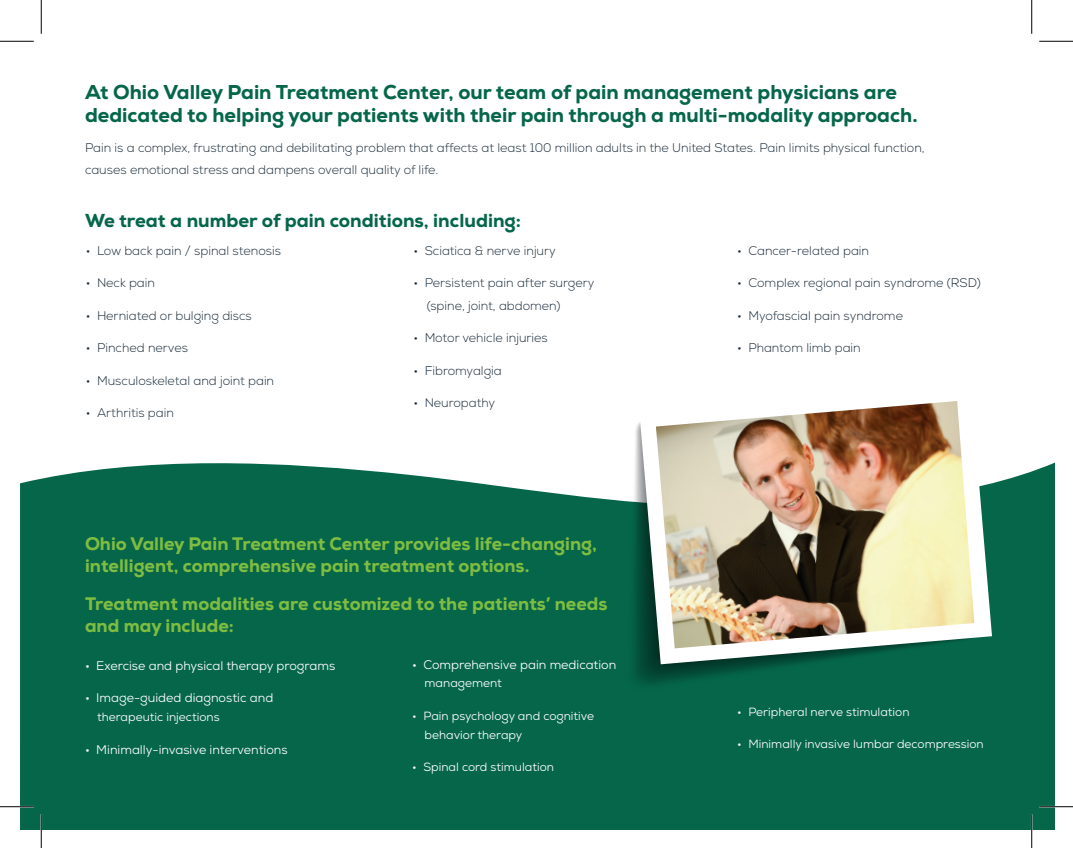
<style>
.page{position:relative;width:1073px;height:848px;background:#fff}
.page>*{position:absolute;margin:0;border:0;box-sizing:border-box;transform-origin:0 0}
.t1{font:800 20px/22.5px "Nexa";color:#056649}
.t2{font:800 18.75px "Nexa";color:#056649}
.t3{font:800 18.12px/22.5px "Nexa";color:#7fbd41}
.t4{font:300 12.5px/22.5px "Nexa";color:#172938}
.t5{font:12.5px "Nexa";color:#fff}
.t6{font:11.88px/18.8px "Nexa";color:#fff}
</style>
<div class="page">
<div style="left:20px;top:463px;width:1034px;height:366px;background:#056649"></div>
<svg style="left:639px;top:422px;width:353px;height:242px"></svg>
<img style="left:656px;top:401px;width:318px;height:247px">
<hr style="left:0;top:805px;width:34px;height:2px;background:#fff">
<hr style="left:1039px;top:805px;width:33px;height:2px;background:#fff">
<hr style="left:40px;top:814px;width:2px;height:34px;background:#fff">
<hr style="left:1030px;top:814px;width:2px;height:34px;background:#fff">
<hr style="left:0;top:41px;width:34px;height:1px;background:#000">
<hr style="left:1039px;top:41px;width:33px;height:1px;background:#000">
<hr style="left:0;top:806px;width:34px;height:1px;background:#000">
<hr style="left:1039px;top:806px;width:33px;height:1px;background:#000">
<hr style="left:41px;top:0;width:1px;height:34px;background:#000">
<hr style="left:41px;top:814px;width:1px;height:34px;background:#000">
<hr style="left:1031px;top:0;width:1px;height:34px;background:#000">
<hr style="left:1031px;top:814px;width:1px;height:34px;background:#000">
<h1 class="t1" style="left:85px;top:81px;width:834px">At Ohio Valley Pain Treatment Center, our team of pain management physicians are dedicated to helping your patients with their pain through a multi-modality approach.</h1>
<p class="t4" style="left:85px;top:137px;width:841px">Pain is a complex, frustrating and debilitating problem that affects at least 100 million adults in the United States. Pain limits physical function, causes emotional stress and dampens overall quality of life.</p>
<h2 class="t2" style="left:85px;top:208px;width:437px">We treat a number of pain conditions, including:</h2>
<p class="t4" style="left:86px;top:239px;width:197px">• Low back pain / spinal stenosis</p>
<p class="t4" style="left:86px;top:272px;width:71px">• Neck pain</p>
<p class="t4" style="left:86px;top:304px;width:168px">• Herniated or bulging discs</p>
<p class="t4" style="left:86px;top:337px;width:104px">• Pinched nerves</p>
<p class="t4" style="left:86px;top:369px;width:190px">• Musculoskeletal and joint pain</p>
<p class="t4" style="left:86px;top:402px;width:90px">• Arthritis pain</p>
<p class="t4" style="left:413px;top:239px;width:144px">• Sciatica &amp; nerve injury</p>
<p class="t4" style="left:426px;top:272px;width:169px;text-indent:-13px">• Persistent pain after surgery (spine, joint, abdomen)</p>
<p class="t4" style="left:413px;top:327px;width:136px">• Motor vehicle injuries</p>
<p class="t4" style="left:413px;top:359px;width:90px">• Fibromyalgia</p>
<p class="t4" style="left:413px;top:392px;width:83px">• Neuropathy</p>
<h3 class="t3" style="left:85px;top:532px;width:513px">Ohio Valley Pain Treatment Center provides life-changing, intelligent, comprehensive pain treatment options.</h3>
<h3 class="t3" style="left:85px;top:592px;width:524px">Treatment modalities are customized to the patients’ needs and may include:</h3>
<p class="t5" style="left:85px;top:657px;width:252px">• Exercise and physical therapy programs</p>
<p class="t5" style="left:85px;top:690px;width:190px">• Image-guided diagnostic and</p>
<p class="t6" style="left:97px;top:707px;width:124px">therapeutic injections</p>
<p class="t5" style="left:85px;top:741px;width:204px">• Minimally-invasive interventions</p>
<p class="t5" style="left:412px;top:656px;width:206px">• Comprehensive pain medication</p>
<p class="t6" style="left:424px;top:673px;width:79px">management</p>
<p class="t6" style="left:424px;top:706px;width:171px;text-indent:-12px">• Pain psychology and cognitive behavior therapy</p>
<p class="t6" style="left:412px;top:757px;width:143px">• Spinal cord stimulation</p>
<p class="t4" style="left:737px;top:239px;width:133px">• Cancer-related pain</p>
<p class="t4" style="left:737px;top:272px;width:245px">• Complex regional pain syndrome (RSD)</p>
<p class="t4" style="left:737px;top:304px;width:167px">• Myofascial pain syndrome</p>
<p class="t4" style="left:737px;top:337px;width:125px">• Phantom limb pain</p>
<p class="t6" style="left:737px;top:702px;width:174px">• Peripheral nerve stimulation</p>
<p class="t6" style="left:737px;top:734px;width:248px">• Minimally invasive lumbar decompression</p>
</div>
